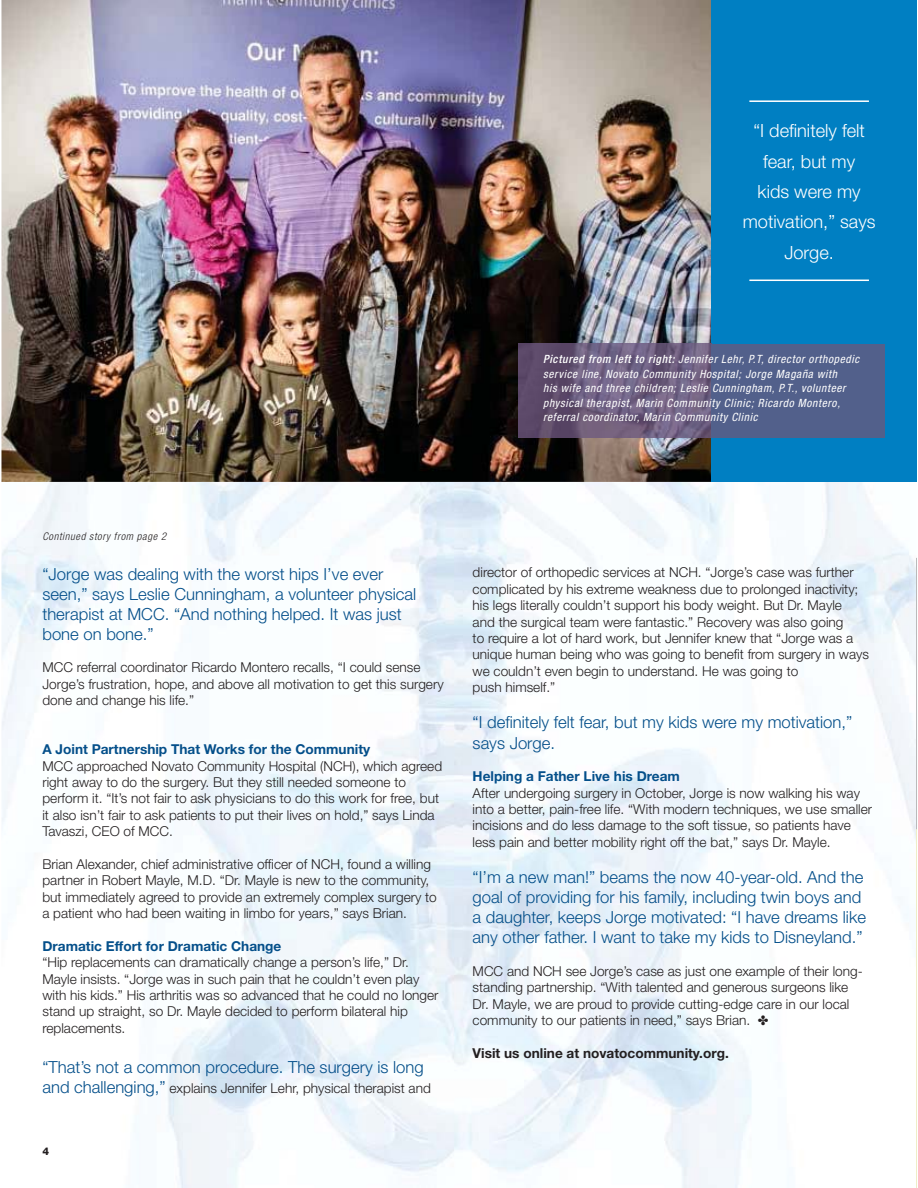
<style>
.page{position:relative;width:918px;height:1188px;background:#fff}
.page>*{position:absolute;margin:0;border:0;box-sizing:border-box;transform-origin:0 0}
.t1{font:300 18.15px/30.3px "Helvetica Neue LT Std";color:#fff;text-align:center}
.t2{font:300 16.65px/20px "Helvetica Neue LT Std";color:#044f8a}
.t3{font:300 13.65px/16.4px "Helvetica Neue LT Std";color:#231f20}
.t4{font:700 13.65px "Helvetica Neue LT Std";color:#044f8a}
.t5{font:700 13.65px "Helvetica Neue LT Std";color:#231f20}
.t6{font:italic condensed 11.4px/14.5px "Helvetica Neue LT Std";letter-spacing:.06em;color:#fff}
.t7{font:italic 300 condensed 10.65px "Helvetica Neue LT Std";letter-spacing:.06em;color:#231f20}
.t8{font:800 10.65px "Helvetica Neue LT Std";color:#231f20}
.s1{font-weight:500}
.s2{font-size:16.65px;color:#044f8a}
</style>
<div class="page">
<img style="left:1px;top:0;width:710px;height:482px">
<div style="left:711px;top:0;width:206px;height:482px;background:#007fc2"></div>
<hr style="left:749px;top:100px;width:120px;height:2px;background:#fff">
<hr style="left:749px;top:280px;width:120px;height:1px;background:#fff">
<img style="left:519px;top:344px;width:192px;height:93px">
<div style="left:711px;top:344px;width:174px;height:93px;background:#52608b"></div>
<h1 class="t1" style="left:743px;top:117px;width:134px">“I definitely felt fear, but my<br>kids were my motivation,” says<br>Jorge.</h1>
<p class="t6" style="left:543px;top:353px;width:318px"><span class="s1">Pictured from left to right:</span> Jennifer Lehr, P.T, director orthopedic service line, Novato Community Hospital; Jorge Magaña with<br>his wife and three children; Leslie Cunningham, P.T., volunteer physical therapist, Marin Community Clinic; Ricardo Montero, referral coordinator, Marin Community Clinic</p>
<p class="t7" style="left:42px;top:533px;width:125px">Continued story from page 2</p>
<p class="t2" style="left:42px;top:565px;width:375px">“Jorge was dealing with the worst hips I’ve ever seen,” says Leslie Cunningham, a volunteer physical therapist at MCC. “And nothing helped. It was just bone on bone.”</p>
<p class="t3" style="left:42px;top:661px;width:403px">MCC referral coordinator Ricardo Montero recalls, “I could sense<br>Jorge’s frustration, hope, and above all motivation to get this surgery done and change his life.”</p>
<p class="t4" style="left:42px;top:745px;width:329px">A Joint Partnership That Works for the Community</p>
<p class="t3" style="left:42px;top:759px;width:401px">MCC approached Novato Community Hospital (NCH), which agreed right away to do the surgery. But they still needed someone to perform it. “It’s not fair to ask physicians to do this work for free, but it also isn’t fair to ask patients to put their lives on hold,” says Linda Tavaszi, CEO of MCC.</p>
<p class="t3" style="left:42px;top:857px;width:396px">Brian Alexander, chief administrative officer of NCH, found a willing partner in Robert Mayle, M.D. “Dr. Mayle is new to the community, but immediately agreed to provide an extremely complex surgery to a patient who had been waiting in limbo for years,” says Brian.</p>
<p class="t4" style="left:42px;top:941px;width:241px">Dramatic Effort for Dramatic Change</p>
<p class="t3" style="left:42px;top:955px;width:398px">“Hip replacements can dramatically change a person’s life,” Dr.<br>Mayle insists. “Jorge was in such pain that he couldn’t even play with his kids.” His arthritis was so advanced that he could no longer stand up straight, so Dr. Mayle decided to perform bilateral hip replacements.</p>
<p class="t2" style="left:42px;top:1058px;width:383px">“That’s not a common procedure. The surgery is long</p>
<p class="t3" style="left:42px;top:1081px;width:390px"><span class="s2">and challenging,”</span> explains Jennifer Lehr, physical therapist and</p>
<p class="t8" style="left:42px;top:1145px;width:8px">4</p>
<p class="t3" style="left:473px;top:566px;width:398px">director of orthopedic services at NCH. “Jorge’s case was further complicated by his extreme weakness due to prolonged inactivity; his legs literally couldn’t support his body weight. But Dr. Mayle<br>and the surgical team were fantastic.” Recovery was also going<br>to require a lot of hard work, but Jennifer knew that “Jorge was a unique human being who was going to benefit from surgery in ways we couldn’t even begin to understand. He was going to<br>push himself.”</p>
<p class="t2" style="left:473px;top:714px;width:381px">“I definitely felt fear, but my kids were my motivation,” says Jorge.</p>
<p class="t4" style="left:473px;top:771px;width:209px">Helping a Father Live his Dream</p>
<p class="t3" style="left:473px;top:786px;width:401px">After undergoing surgery in October, Jorge is now walking his way into a better, pain-free life. “With modern techniques, we use smaller incisions and do less damage to the soft tissue, so patients have less pain and better mobility right off the bat,” says Dr. Mayle.</p>
<p class="t2" style="left:473px;top:869px;width:395px">“I’m a new man!” beams the now 40-year-old. And the goal of providing for his family, including twin boys and a daughter, keeps Jorge motivated: “I have dreams like any other father. I want to take my kids to Disneyland.”</p>
<p class="t3" style="left:473px;top:964px;width:392px">MCC and NCH see Jorge’s case as just one example of their long&shy;standing partnership. “With talented and generous surgeons like Dr. Mayle, we are proud to provide cutting-edge care in our local community to our patients in need,” says Brian.</p>
<p class="t5" style="left:473px;top:1048px;width:258px">Visit us online at novatocommunity.org.</p>
</div>
